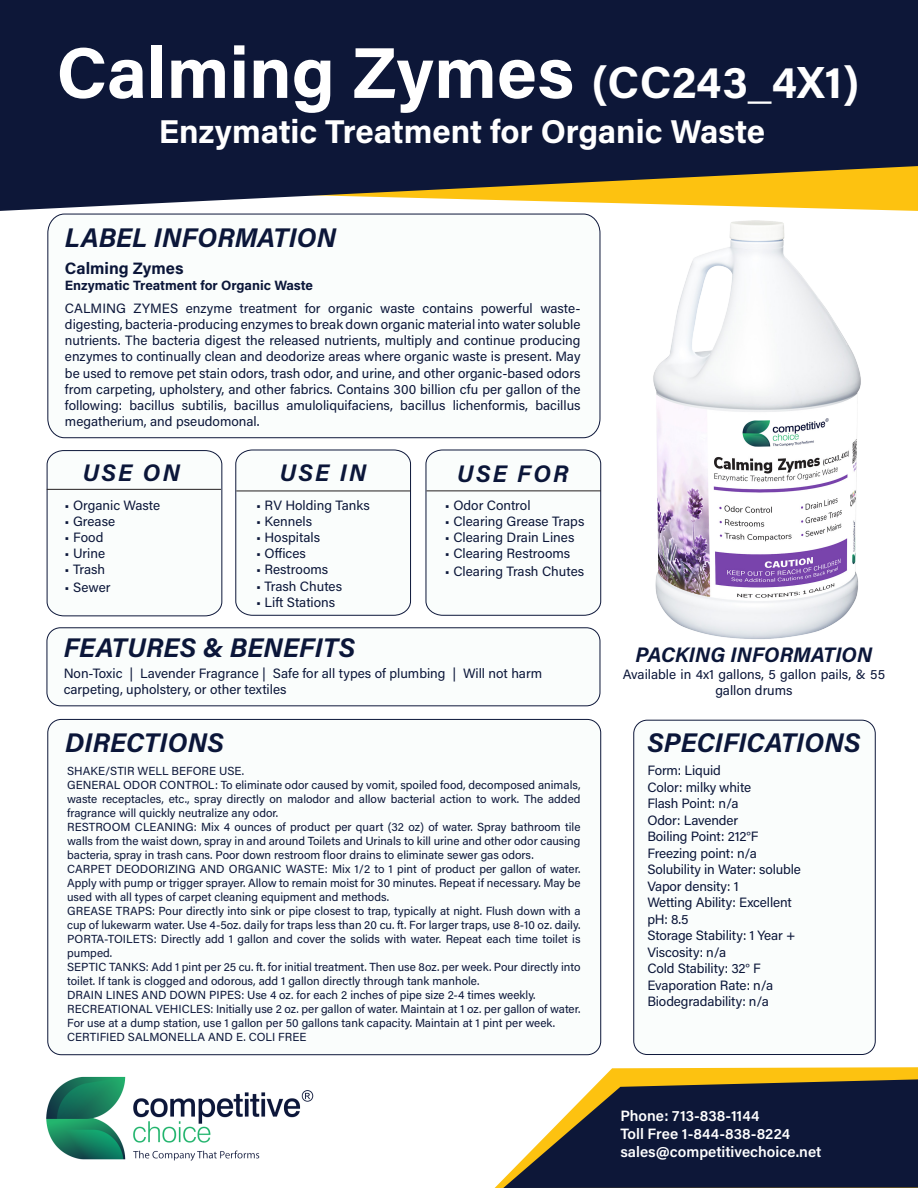
<style>
.page{position:relative;width:918px;height:1188px;background:#fff}
.page>*{position:absolute;margin:0;border:0;box-sizing:border-box;transform-origin:0 0}
.t1{font:700 72px "Acumin Pro";color:#fff}
.t2{font:700 33px "Acumin Pro";letter-spacing:-.005em;color:#fff}
.t3{font:italic 700 27px "Acumin Pro";letter-spacing:.005em;color:#0b1639}
.t4{font:italic 700 24px "Acumin Pro";letter-spacing:.095em;color:#0b1639}
.t5{font:italic 700 21px "Acumin Pro";letter-spacing:.005em;color:#0b1639}
.t6{font:700 16.5px "Acumin Pro";color:#0b1639}
.t7{font:600 15px/18px "Acumin Pro";color:#fff}
.t8{font:13.5px/16.2px "Acumin Pro";letter-spacing:-.005em;color:#0b1639;text-align:justify}
.t9{font:700 13.5px "Acumin Pro";letter-spacing:-.005em;color:#0b1639}
.t10{font:11.7px/14.1px "Acumin Pro";color:#0b1639}
.s1{font-size:45px}
.s2{font-style:inherit}
</style>
<div class="page">
<svg style="left:495px;top:1067px;width:423px;height:121px;fill:#fdc210"></svg>
<svg style="left:503px;top:1079px;width:415px;height:109px;background:#383c4a"></svg>
<img style="left:46px;top:1076px;width:268px;height:85px">
<div style="left:0;top:0;width:917px;height:211px;background:#0d1738"></div>
<svg style="left:917px;top:0;width:1px;height:211px"></svg>
<svg style="left:47px;top:214px;width:553px;height:224px"></svg>
<div style="left:634px;top:720px;width:241px;height:335px;background:#fafdfc;border-radius:14px"></div>
<div style="left:634px;top:720px;width:241px;height:335px;border:1px solid #0d173a;border-radius:14px"></div>
<div style="left:47px;top:628px;width:553px;height:78px;background:#fafdfc;border-radius:14px"></div>
<div style="left:47px;top:628px;width:553px;height:78px;border:1px solid #0d173a;border-radius:14px"></div>
<svg style="left:47px;top:450px;width:175px;height:166px"></svg>
<svg style="left:426px;top:450px;width:175px;height:166px"></svg>
<svg style="left:235px;top:450px;width:176px;height:166px"></svg>
<hr style="left:47px;top:489px;width:174px;height:1px;background:#231f20">
<hr style="left:236px;top:491px;width:175px;height:1px;background:#231f20">
<hr style="left:427px;top:491px;width:174px;height:1px;background:#231f20">
<div style="left:48px;top:719px;width:553px;height:336px;background:#fafdfc;border-radius:14px"></div>
<img style="left:613px;top:177px;width:289px;height:462px">
<p class="t1" style="left:56px;top:22px;width:804px">Calming Zymes <span class="s1">(CC243_4X1)</span></p>
<p class="t2" style="left:159px;top:108px;width:608px">Enzymatic Treatment for Organic Waste</p>
<p class="t3" style="left:65px;top:218px;width:273px">LABEL INFORMATION</p>
<p class="t6" style="left:65px;top:256px;width:120px">Calming Zymes</p>
<p class="t9" style="left:65px;top:276px;width:250px">Enzymatic Treatment for Organic Waste</p>
<p class="t8" style="left:65px;top:299px;width:517px">CALMING ZYMES enzyme treatment for organic waste contains powerful waste&shy;digesting, bacteria-producing enzymes to break down organic material into water soluble nutrients. The bacteria digest the released nutrients, multiply and continue producing enzymes to continually clean and deodorize areas where organic waste is present. May be used to remove pet stain odors, trash odor, and urine, and other organic-based odors from carpeting, upholstery, and other fabrics. Contains 300 billion cfu per gallon of the following: bacillus subtilis, bacillus amuloliquifaciens, bacillus lichenformis, bacillus megatherium, and pseudomonal.</p>
<p class="t4" style="left:83px;top:455px;width:99px">USE ON</p>
<p class="t4" style="left:280px;top:455px;width:88px">USE IN</p>
<p class="t4" style="left:457px;top:456px;width:113px">USE FOR</p>
<p class="t8" style="left:65px;top:496px;width:97px">• Organic Waste</p>
<p class="t8" style="left:65px;top:512px;width:52px">• Grease</p>
<p class="t8" style="left:65px;top:529px;width:40px"><span class="s2">•</span> Food</p>
<p class="t8" style="left:65px;top:545px;width:42px"><span class="s2">•</span> Urine</p>
<p class="t8" style="left:65px;top:561px;width:42px">• Trash</p>
<p class="t8" style="left:65px;top:579px;width:47px">• Sewer</p>
<p class="t8" style="left:256px;top:496px;width:115px">• RV Holding Tanks</p>
<p class="t8" style="left:256px;top:512px;width:58px">• Kennels</p>
<p class="t8" style="left:256px;top:529px;width:66px">• Hospitals</p>
<p class="t8" style="left:256px;top:545px;width:52px">• Offices</p>
<p class="t8" style="left:256px;top:561px;width:74px">• Restrooms</p>
<p class="t8" style="left:256px;top:577px;width:88px">• Trash Chutes</p>
<p class="t8" style="left:256px;top:593px;width:81px">• Lift Stations</p>
<p class="t8" style="left:445px;top:497px;width:87px">• Odor Control</p>
<p class="t8" style="left:445px;top:513px;width:141px">• Clearing Grease Traps</p>
<p class="t8" style="left:445px;top:529px;width:131px">• Clearing Drain Lines</p>
<p class="t8" style="left:445px;top:545px;width:127px">• Clearing Restrooms</p>
<p class="t8" style="left:445px;top:563px;width:141px">• Clearing Trash Chutes</p>
<p class="t3" style="left:64px;top:628px;width:293px">FEATURES &amp; BENEFITS</p>
<p class="t8" style="left:64px;top:664px;width:480px">Non-Toxic | Lavender Fragrance | Safe for all types of plumbing | Will not harm carpeting, upholstery, or other textiles</p>
<p class="t5" style="left:636px;top:640px;width:238px">PACKING INFORMATION</p>
<p class="t8" style="left:623px;top:666px;width:264px;text-align:center">Available in 4x1 gallons, 5 gallon pails, &amp; 55 gallon drums</p>
<p class="t3" style="left:65px;top:723px;width:160px">DIRECTIONS</p>
<p class="t3" style="left:647px;top:723px;width:215px">SPECIFICATIONS</p>
<p class="t10" style="left:67px;top:763px;width:178px">SHAKE/STIR WELL BEFORE USE.</p>
<p class="t10" style="left:67px;top:777px;width:515px;text-align:justify">GENERAL ODOR CONTROL: To eliminate odor caused by vomit, spoiled food, decomposed animals, waste receptacles, etc., spray directly on malodor and allow bacterial action to work. The added fragrance will quickly neutralize any odor.</p>
<p class="t10" style="left:67px;top:819px;width:515px;text-align:justify">RESTROOM CLEANING: Mix 4 ounces of product per quart (32 oz) of water. Spray bathroom tile walls from the waist down, spray in and around Toilets and Urinals to kill urine and other odor causing bacteria, spray in trash cans. Poor down restroom floor drains to eliminate sewer gas odors.</p>
<p class="t10" style="left:67px;top:861px;width:515px;text-align:justify">CARPET DEODORIZING AND ORGANIC WASTE: Mix 1/2 to 1 pint of product per gallon of water.<br>Apply with pump or trigger sprayer. Allow to remain moist for 30 minutes. Repeat if necessary. May be used with all types of carpet cleaning equipment and methods.</p>
<p class="t10" style="left:67px;top:903px;width:515px">GREASE TRAPS: Pour directly into sink or pipe closest to trap, typically at night. Flush down with a cup of lukewarm water. Use 4-5oz. daily for traps less than 20 cu. ft. For larger traps, use 8-10 oz. daily.</p>
<p class="t10" style="left:67px;top:932px;width:515px">PORTA-TOILETS: Directly add 1 gallon and cover the solids with water. Repeat each time toilet is pumped.</p>
<p class="t10" style="left:67px;top:960px;width:515px">SEPTIC TANKS: Add 1 pint per 25 cu. ft. for initial treatment. Then use 8oz. per week. Pour directly into toilet. If tank is clogged and odorous, add 1 gallon directly through tank manhole.</p>
<p class="t10" style="left:67px;top:988px;width:470px">DRAIN LINES AND DOWN PIPES: Use 4 oz. for each 2 inches of pipe size 2-4 times weekly.</p>
<p class="t10" style="left:67px;top:1002px;width:515px">RECREATIONAL VEHICLES: Initially use 2 oz. per gallon of water. Maintain at 1 oz. per gallon of water.<br>For use at a dump station, use 1 gallon per 50 gallons tank capacity. Maintain at 1 pint per week.</p>
<p class="t10" style="left:67px;top:1030px;width:241px">CERTIFIED SALMONELLA AND E. COLI FREE</p>
<p class="t8" style="left:647px;top:762px;width:75px">Form: Liquid</p>
<p class="t8" style="left:647px;top:778px;width:105px">Color: milky white</p>
<p class="t8" style="left:647px;top:795px;width:93px">Flash Point: n/a</p>
<p class="t8" style="left:647px;top:811px;width:92px">Odor: Lavender</p>
<p class="t8" style="left:647px;top:828px;width:113px">Boiling Point: 212°F</p>
<p class="t8" style="left:647px;top:844px;width:111px">Freezing point: n/a</p>
<p class="t8" style="left:647px;top:861px;width:155px">Solubility in Water: soluble</p>
<p class="t8" style="left:647px;top:877px;width:93px">Vapor density: 1</p>
<p class="t8" style="left:647px;top:894px;width:146px">Wetting Ability: Excellent</p>
<p class="t8" style="left:647px;top:910px;width:43px">pH: 8.5</p>
<p class="t8" style="left:647px;top:927px;width:150px">Storage Stability: 1 Year +</p>
<p class="t8" style="left:647px;top:943px;width:80px">Viscosity: n/a</p>
<p class="t8" style="left:647px;top:960px;width:115px">Cold Stability: 32° F</p>
<p class="t8" style="left:647px;top:976px;width:127px">Evaporation Rate: n/a</p>
<p class="t8" style="left:647px;top:993px;width:123px">Biodegradability: n/a</p>
<p class="t7" style="left:620px;top:1106px;width:203px">Phone: 713-838-1144<br>Toll Free 1-844-838-8224 sales@competitivechoice.net</p>
</div>
